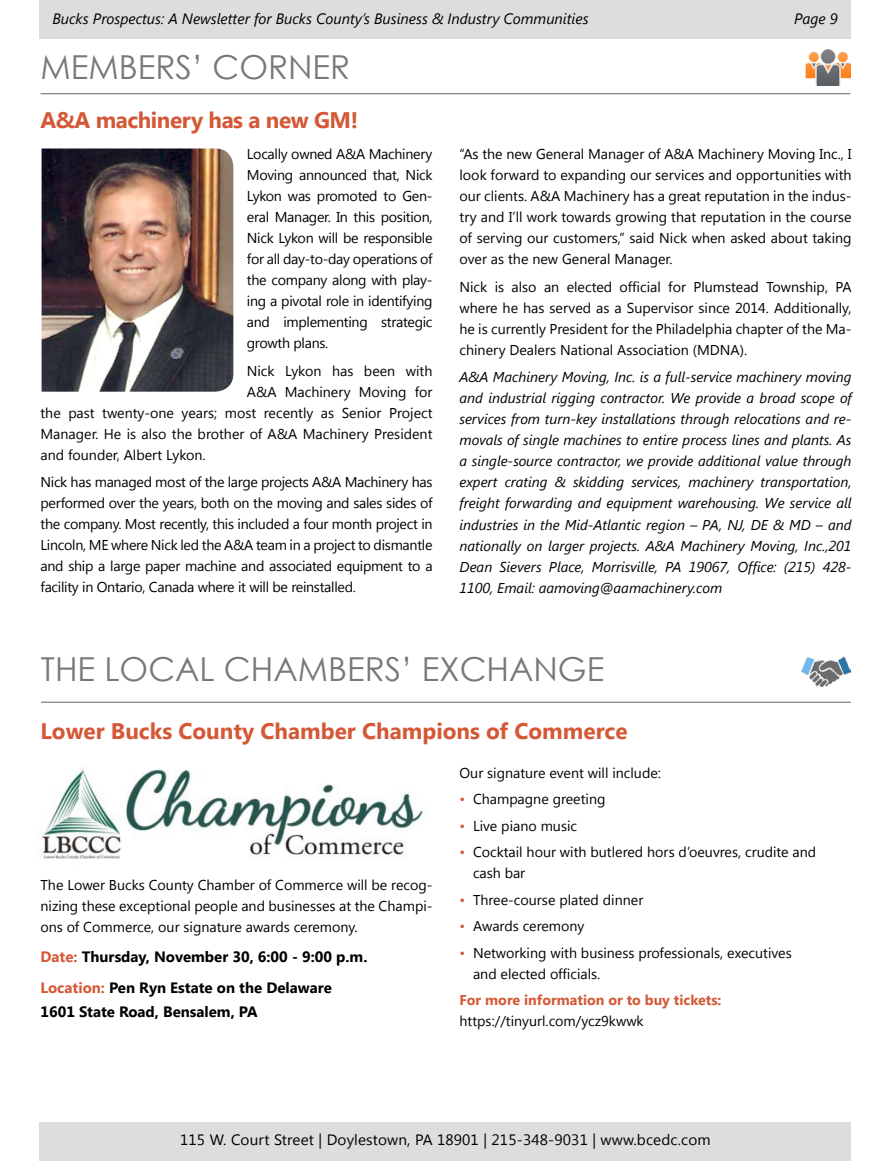
<style>
.page{position:relative;width:891px;height:1161px;background:#fff}
.page>*{position:absolute;margin:0;border:0;box-sizing:border-box;transform-origin:0 0}
.t1{font:33px "Century Gothic";color:#77787b}
.t2{font:700 22.5px "Segoe UI";color:#d45836}
.t3{font:700 22.5px "Segoe UI";letter-spacing:-.02em;color:#d45836}
.t4{font:700 15px/30.8px "Segoe UI";color:#000}
.t5{font:italic 15px "Segoe UI";color:#000}
.t6{font:15px "Segoe UI";letter-spacing:.01em;color:#000}
.t7{font:14.25px/21px "Segoe UI";color:#000;text-align:justify}
.t8{font:italic 14.25px/21px "Segoe UI";color:#000;text-align:justify}
.t9{font:700 14.25px "Segoe UI";color:#d45836}
.s1{color:#d45836}
</style>
<div class="page">
<hr style="left:40px;top:93px;width:810px;height:1px;background:#636466">
<img style="left:806px;top:50px;width:45px;height:36px">
<div style="left:39px;top:1122px;width:811px;height:39px;background:#dcddde"></div>
<div style="left:39px;top:0;width:811px;height:39px;background:#dcddde"></div>
<img style="left:42px;top:148px;width:191px;height:244px">
<hr style="left:41px;top:702px;width:810px;height:1px;background:#636466">
<img style="left:802px;top:656px;width:48px;height:31px">
<img style="left:41px;top:767px;width:383px;height:92px">
<p class="t5" style="left:52px;top:9px;width:538px">Bucks Prospectus: A Newsletter for Bucks County’s Business &amp; Industry Communities</p>
<p class="t5" style="left:794px;top:9px;width:45px">Page 9</p>
<h1 class="t1" style="left:40px;top:47px;width:311px">MEMBERS’ CORNER</h1>
<h2 class="t3" style="left:40px;top:104px;width:319px">A&amp;A machinery has a new GM!</h2>
<p class="t7" style="left:247px;top:143px;width:187px">Locally owned A&amp;A Machinery Moving announced that, Nick Lykon was promoted to Gen&shy;eral Manager. In this position, Nick Lykon will be responsible for all day-to-day operations of the company along with play&shy;ing a pivotal role in identifying and implementing strategic growth plans.</p>
<p class="t7" style="left:247px;top:359px;width:187px">Nick Lykon has been with</p>
<p class="t7" style="left:247px;top:380px;width:187px">A&amp;A Machinery Moving for</p>
<p class="t7" style="left:40px;top:401px;width:394px">the past twenty-one years; most recently as Senior Project</p>
<p class="t7" style="left:40px;top:422px;width:394px">Manager. He is also the brother of A&amp;A Machinery President</p>
<p class="t7" style="left:40px;top:443px;width:167px">and founder, Albert Lykon.</p>
<p class="t7" style="left:40px;top:471px;width:394px">Nick has managed most of the large projects A&amp;A Machinery has performed over the years, both on the moving and sales sides of the company. Most recently, this included a four month project in Lincoln, ME where Nick led the A&amp;A team in a project to dismantle and ship a large paper machine and associated equipment to a facility in Ontario, Canada where it will be reinstalled.</p>
<p class="t7" style="left:460px;top:143px;width:394px">“As the new General Manager of A&amp;A Machinery Moving Inc., I look forward to expanding our services and opportunities with our clients. A&amp;A Machinery has a great reputation in the indus&shy;try and I’ll work towards growing that reputation in the course of serving our customers,” said Nick when asked about taking over as the new General Manager.</p>
<p class="t7" style="left:460px;top:276px;width:394px">Nick is also an elected official for Plumstead Township, PA where he has served as a Supervisor since 2014. Additionally, he is currently President for the Philadelphia chapter of the Ma&shy;chinery Dealers National Association (MDNA).</p>
<p class="t8" style="left:460px;top:366px;width:394px">A&amp;A Machinery Moving, Inc. is a full-service machinery moving and industrial rigging contractor. We provide a broad scope of services from turn-key installations through relocations and re&shy;movals of single machines to entire process lines and plants. As a single-source contractor, we provide additional value through expert crating &amp; skidding services, machinery transportation, freight forwarding and equipment warehousing. We service all industries in the Mid-Atlantic region – PA, NJ, DE &amp; MD – and nationally on larger projects. A&amp;A Machinery Moving, Inc.,201<br>Dean Sievers Place, Morrisville, PA 19067, Office: (215) 428- 1100, Email: aamoving@aamachinery.com</p>
<h1 class="t1" style="left:41px;top:649px;width:565px">THE LOCAL CHAMBERS’ EXCHANGE</h1>
<h2 class="t2" style="left:40px;top:715px;width:589px">Lower Bucks County Chamber Champions of Commerce</h2>
<p class="t7" style="left:40px;top:873px;width:394px">The Lower Bucks County Chamber of Commerce will be recog&shy;nizing these exceptional people and businesses at the Champi&shy;ons of Commerce, our signature awards ceremony.</p>
<p class="t4" style="left:40px;top:941px;width:328px"><span class="s1">Date:</span> Thursday, November 30, 6:00 - 9:00 p.m.<br><span class="s1">Location:</span> Pen Ryn Estate on the Delaware</p>
<p class="t4" style="left:40px;top:995px;width:219px">1601 State Road, Bensalem, PA</p>
<p class="t7" style="left:460px;top:762px;width:203px">Our signature event will include:</p>
<p class="t7" style="left:460px;top:788px;width:147px"><span class="s1">•</span> Champagne greeting</p>
<p class="t7" style="left:460px;top:815px;width:119px"><span class="s1">•</span> Live piano music</p>
<p class="t7" style="left:473px;top:841px;width:345px;text-indent:-13px"><span class="s1">•</span> Cocktail hour with butlered hors d’oeuvres, crudite and cash bar</p>
<p class="t7" style="left:460px;top:889px;width:185px"><span class="s1">•</span> Three-course plated dinner</p>
<p class="t7" style="left:460px;top:915px;width:126px"><span class="s1">•</span> Awards ceremony</p>
<p class="t7" style="left:473px;top:941px;width:320px;text-indent:-13px"><span class="s1">•</span> Networking with business professionals, executives and elected officials.</p>
<p class="t9" style="left:460px;top:990px;width:263px">For more information or to buy tickets:</p>
<p class="t7" style="left:460px;top:1010px;width:186px">https://tinyurl.com/ycz9kwwk</p>
<p class="t6" style="left:180px;top:1129px;width:532px">115 W. Court Street | Doylestown, PA 18901 | 215-348-9031 | www.bcedc.com</p>
</div>
